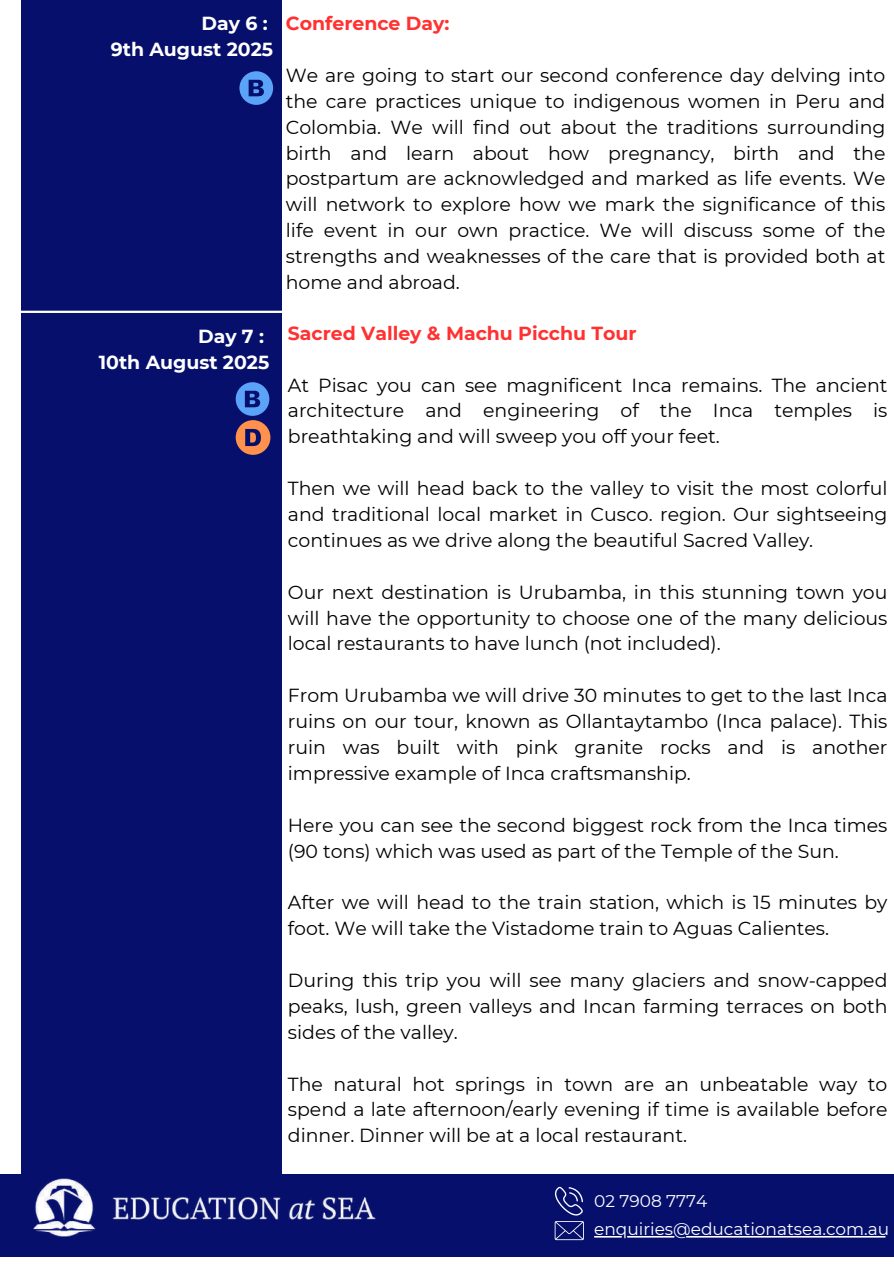
<style>
.page{position:relative;width:894px;height:1264px;background:#fff}
.page>*{position:absolute;margin:0;border:0;box-sizing:border-box;transform-origin:0 0}
.t1{font:18.9px/25.8px "Montserrat";color:#000;text-align:justify}
.t2{font:700 18.9px "Montserrat";color:#ff3131}
.t3{font:700 18.9px/25.8px "Montserrat";color:#fff;text-align:right}
.t4{font:16.95px/27.6px "Montserrat";color:#fff}
</style>
<div class="page">
<div style="left:21px;top:0;width:260px;height:1230px;background:#06106c"></div>
<div style="left:0;top:1174px;width:893px;height:82px;background:#06106c"></div>
<img style="left:33px;top:1167px;width:343px;height:70px">
<svg style="left:554px;top:1186px;width:29px;height:54px"></svg>
<svg style="left:594px;top:1236px;width:291px;height:1px"></svg>
<svg style="left:239px;top:71px;width:34px;height:34px"></svg>
<hr style="left:0;top:311px;width:282px;height:2px;background:#fff">
<svg style="left:236px;top:382px;width:34px;height:73px"></svg>
<p class="t3" style="left:111px;top:10px;width:164px">Day 6 :<br>9th August 2025</p>
<p class="t2" style="left:286px;top:12px;width:165px">Conference Day:</p>
<p class="t1" style="left:286px;top:62px;width:601px">We are going to start our second conference day delving into the care practices unique to indigenous women in Peru and Colombia. We will find out about the traditions surrounding birth and learn about how pregnancy, birth and the postpartum are acknowledged and marked as life events. We will network to explore how we mark the significance of this life event in our own practice. We will discuss some of the strengths and weaknesses of the care that is provided both at home and abroad.</p>
<p class="t3" style="left:99px;top:323px;width:172px">Day 7 :<br>10th August 2025</p>
<p class="t2" style="left:288px;top:321px;width:350px">Sacred Valley &amp; Machu Picchu Tour</p>
<p class="t1" style="left:288px;top:372px;width:601px">At Pisac you can see magnificent Inca remains. The ancient architecture and engineering of the Inca temples is breathtaking and will sweep you off your feet.</p>
<p class="t1" style="left:288px;top:475px;width:601px">Then we will head back to the valley to visit the most colorful and traditional local market in Cusco. region. Our sightseeing continues as we drive along the beautiful Sacred Valley.</p>
<p class="t1" style="left:288px;top:579px;width:601px">Our next destination is Urubamba, in this stunning town you will have the opportunity to choose one of the many delicious local restaurants to have lunch (not included).</p>
<p class="t1" style="left:288px;top:682px;width:601px">From Urubamba we will drive 30 minutes to get to the last Inca ruins on our tour, known as Ollantaytambo (Inca palace). This ruin was built with pink granite rocks and is another impressive example of Inca craftsmanship.</p>
<p class="t1" style="left:288px;top:812px;width:601px">Here you can see the second biggest rock from the Inca times (90 tons) which was used as part of the Temple of the Sun.</p>
<p class="t1" style="left:288px;top:889px;width:601px">After we will head to the train station, which is 15 minutes by foot. We will take the Vistadome train to Aguas Calientes.</p>
<p class="t1" style="left:288px;top:967px;width:601px">During this trip you will see many glaciers and snow-capped peaks, lush, green valleys and Incan farming terraces on both sides of the valley.</p>
<p class="t1" style="left:288px;top:1070px;width:601px">The natural hot springs in town are an unbeatable way to spend a late afternoon/early evening if time is available before dinner. Dinner will be at a local restaurant.</p>
<p class="t4" style="left:594px;top:1187px;width:296px">02 7908 7774 enquiries@educationatsea.com.au</p>
</div>
